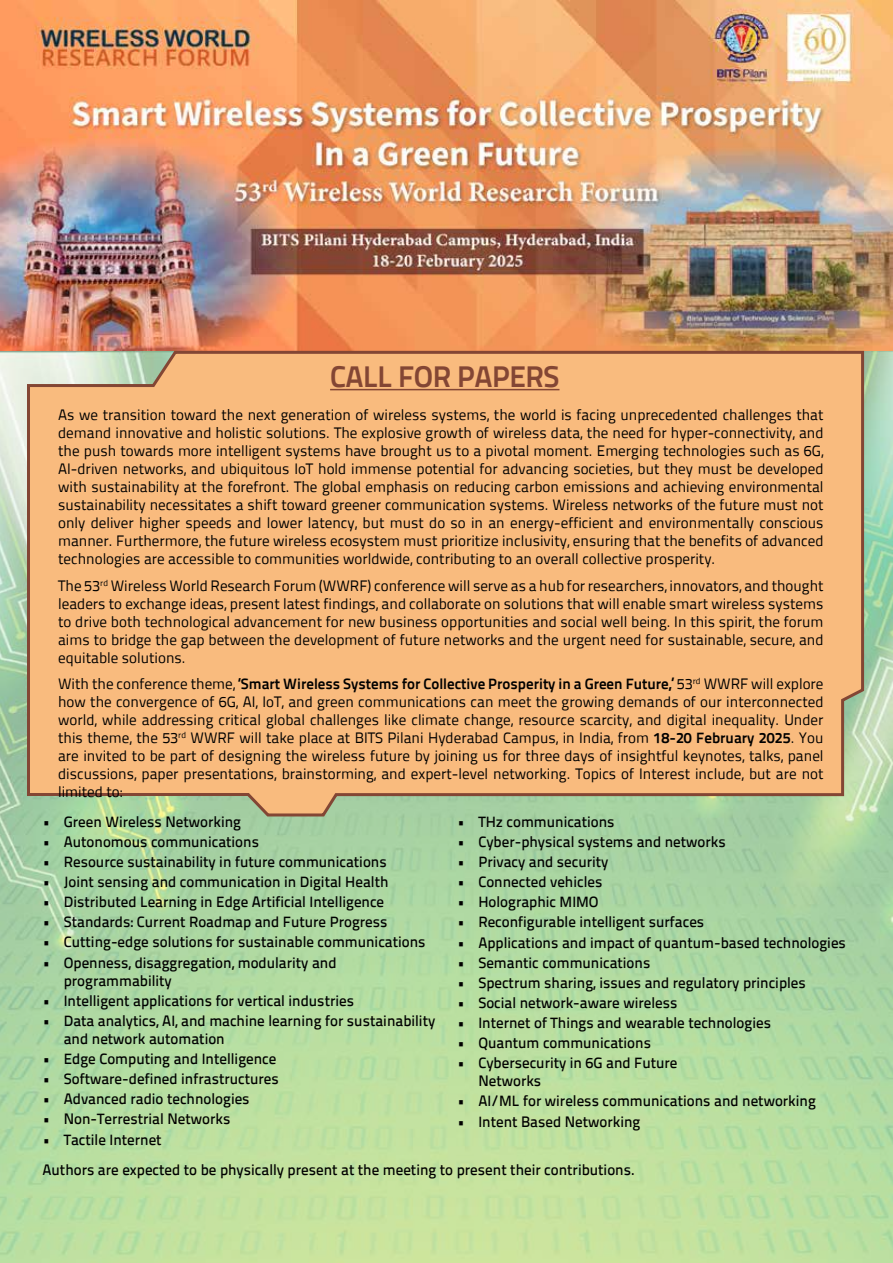
<style>
.page{position:relative;width:893px;height:1263px;background:#fff}
.page>*{position:absolute;margin:0;border:0;box-sizing:border-box;transform-origin:0 0}
.t1{font:700 30px "Titillium Text 2 LWR";letter-spacing:-.02em;color:#834634}
.t2{font:15px/18px "Titillium Text 2 LWR";color:#000;text-align:justify}
.t3{font:500 15px/18px "Titillium Text 2 LWR";color:#000}
.s1{font-weight:700}
.s2{font-weight:400}
</style>
<div class="page">
<img style="left:0;top:0;width:893px;height:1263px">
<svg style="left:26px;top:349px;width:840px;height:469px;background:#f2ba7f"></svg>
<hr style="left:330px;top:389px;width:229px;height:1px;background:#834634">
<h1 class="t1" style="left:330px;top:354px;width:231px">CALL FOR PAPERS</h1>
<p class="t2" style="left:58px;top:405px;width:767px">As we transition toward the next generation of wireless systems, the world is facing unprecedented challenges that demand innovative and holistic solutions. The explosive growth of wireless data, the need for hyper-connectivity, and the push towards more intelligent systems have brought us to a pivotal moment. Emerging technologies such as 6G, AI-driven networks, and ubiquitous IoT hold immense potential for advancing societies, but they must be developed with sustainability at the forefront. The global emphasis on reducing carbon emissions and achieving environmental sustainability necessitates a shift toward greener communication systems. Wireless networks of the future must not only deliver higher speeds and lower latency, but must do so in an energy-efficient and environmentally conscious manner. Furthermore, the future wireless ecosystem must prioritize inclusivity, ensuring that the benefits of advanced technologies are accessible to communities worldwide, contributing to an overall collective prosperity.</p>
<p class="t2" style="left:58px;top:576px;width:767px">The 53<sup>rd</sup> Wireless World Research Forum (WWRF) conference will serve as a hub for researchers, innovators, and thought leaders to exchange ideas, present latest findings, and collaborate on solutions that will enable smart wireless systems to drive both technological advancement for new business opportunities and social well being. In this spirit, the forum aims to bridge the gap between the development of future networks and the urgent need for sustainable, secure, and equitable solutions.</p>
<p class="t2" style="left:58px;top:674px;width:767px">With the conference theme, <span class="s1">‘Smart Wireless Systems for Collective Prosperity in a Green Future,’</span> 53<sup>rd</sup> WWRF will explore how the convergence of 6G, AI, IoT, and green communications can meet the growing demands of our interconnected world, while addressing critical global challenges like climate change, resource scarcity, and digital inequality. Under this theme, the 53<sup>rd</sup> WWRF will take place at BITS Pilani Hyderabad Campus, in India, from <span class="s1">18-20 February 2025</span>. You are invited to be part of designing the wireless future by joining us for three days of insightful keynotes, talks, panel discussions, paper presentations, brainstorming, and expert-level networking. Topics of Interest include, but are not limited to:</p>
<p class="t3" style="left:43px;top:811px;width:200px">• Green Wireless Networking</p>
<p class="t3" style="left:43px;top:832px;width:218px">• Autonomous communications</p>
<p class="t3" style="left:43px;top:852px;width:346px">• Resource sustainability in future communications</p>
<p class="t3" style="left:43px;top:872px;width:347px">• Joint sensing and communication in Digital Health</p>
<p class="t3" style="left:43px;top:892px;width:343px">• Distributed Learning in Edge Artificial Intelligence</p>
<p class="t3" style="left:43px;top:912px;width:347px">• Standards: Current Roadmap and Future Progress</p>
<p class="t3" style="left:43px;top:932px;width:385px">• Cutting-edge solutions for sustainable communications</p>
<p class="t3" style="left:64px;top:952px;width:274px;text-indent:-21px">• Openness, disaggregation, modularity and programmability</p>
<p class="t3" style="left:43px;top:991px;width:313px">• Intelligent applications for vertical industries</p>
<p class="t3" style="left:64px;top:1011px;width:373px;text-indent:-21px">• Data analytics, AI, and machine learning for sustainability and network automation</p>
<p class="t3" style="left:43px;top:1049px;width:235px">• Edge Computing and Intelligence</p>
<p class="t3" style="left:43px;top:1069px;width:238px">• Software-defined infrastructures</p>
<p class="t3" style="left:43px;top:1089px;width:209px">• Advanced radio technologies</p>
<p class="t3" style="left:43px;top:1109px;width:189px">• Non-Terrestrial Networks</p>
<p class="t3" style="left:43px;top:1129px;width:121px">• Tactile Internet</p>
<p class="t3" style="left:457px;top:812px;width:159px">• THz communications</p>
<p class="t3" style="left:457px;top:832px;width:270px">• Cyber-physical systems and networks</p>
<p class="t3" style="left:457px;top:852px;width:153px">• Privacy and security</p>
<p class="t3" style="left:457px;top:872px;width:147px">• Connected vehicles</p>
<p class="t3" style="left:457px;top:892px;width:143px">• Holographic MIMO</p>
<p class="t3" style="left:457px;top:912px;width:249px">• Reconfigurable intelligent surfaces</p>
<p class="t3" style="left:457px;top:932px;width:390px">• Applications and impact of quantum-based technologies</p>
<p class="t3" style="left:457px;top:952px;width:195px">• Semantic communications</p>
<p class="t3" style="left:457px;top:973px;width:350px">• Spectrum sharing, issues and regulatory principles</p>
<p class="t3" style="left:457px;top:993px;width:222px">• Social network-aware wireless</p>
<p class="t3" style="left:457px;top:1013px;width:315px">• Internet of Things and wearable technologies</p>
<p class="t3" style="left:457px;top:1033px;width:195px"><span class="s2">•</span> Quantum communications</p>
<p class="t3" style="left:478px;top:1053px;width:201px;text-indent:-21px"><span class="s2">•</span> Cybersecurity in 6G and Future<br>Networks</p>
<p class="t3" style="left:457px;top:1091px;width:360px">• AI/ML for wireless communications and networking</p>
<p class="t3" style="left:457px;top:1111px;width:185px">• Intent Based Networking</p>
<p class="t3" style="left:43px;top:1160px;width:594px">Authors are expected to be physically present at the meeting to present their contributions.</p>
</div>
